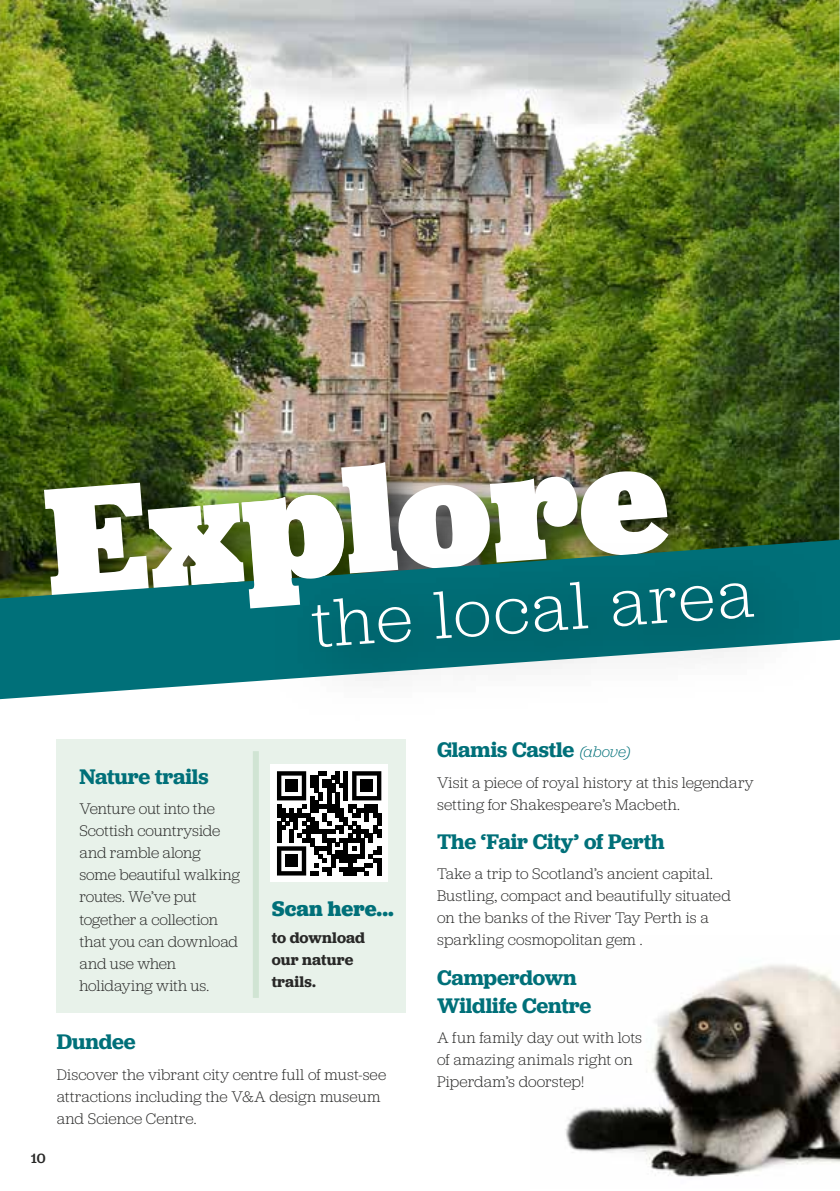
<style>
.page{position:relative;width:840px;height:1191px;background:#fff}
.page>*{position:absolute;margin:0;border:0;box-sizing:border-box;transform-origin:0 0}
.t1{font:900 160px "Jubilat";color:#fff}
.t2{font:300 70px "Jubilat";color:#fff}
.t3{font:600 22px/28px "Jubilat";letter-spacing:-.005em;color:#007079}
.t4{font:700 22px "Jubilat";letter-spacing:.005em;color:#007079}
.t5{font:300 16px/22px "Jubilat";letter-spacing:.005em;color:#282827}
.t6{font:600 16px/22px "Jubilat";letter-spacing:.005em;color:#282827}
.t7{font:500 14px "Jubilat";color:#282827}
.s1{font-weight:300;font-style:italic;font-size:16px}
</style>
<div class="page">
<img style="left:565px;top:964px;width:274px;height:213px">
<img style="left:0;top:0;width:839px;height:540px">
<div style="left:28px;top:447px;width:682px;height:206px;background:#000;opacity:.75"></div>
<div style="left:57px;top:739px;width:348px;height:274px;background:#e8f2ea"></div>
<svg style="left:0;top:540px;width:839px;height:159px;fill:#007079"></svg>
<div style="left:270px;top:539px;width:552px;height:181px;background:#000;opacity:.75"></div>
<svg style="left:241px;top:493px;width:104px;height:115px"></svg>
<div style="left:270px;top:765px;width:117px;height:117px;background:#fff"></div>
<svg style="left:277px;top:771px;width:104px;height:104px"></svg>
<div style="left:285px;top:779px;width:13px;height:13px;background:#000"></div>
<div style="left:360px;top:779px;width:13px;height:13px;background:#000"></div>
<div style="left:285px;top:854px;width:13px;height:13px;background:#000"></div>
<div style="left:253px;top:751px;width:6px;height:247px;background:#d0e4d3"></div>
<h1 class="t1" style="left:39px;top:436px;width:623px;rotate:-4deg">Explore</h1>
<h2 class="t2" style="left:308px;top:580px;width:444px;rotate:-4deg">the local area</h2>
<h3 class="t3" style="left:79px;top:762px;width:131px">Nature trails</h3>
<p class="t5" style="left:79px;top:797px;width:162px">Venture out into the<br>Scottish countryside and ramble along some beautiful walking routes. We’ve put together a collection that you can download and use when holidaying with us.</p>
<h3 class="t4" style="left:271px;top:894px;width:124px">Scan here...</h3>
<p class="t6" style="left:271px;top:926px;width:95px">to download our nature trails.</p>
<h3 class="t3" style="left:57px;top:1027px;width:80px">Dundee</h3>
<p class="t5" style="left:57px;top:1062px;width:331px">Discover the vibrant city centre full of must-see attractions including the V&amp;A design museum and Science Centre.</p>
<p class="t7" style="left:31px;top:1149px;width:16px">10</p>
<h3 class="t3" style="left:437px;top:735px;width:194px">Glamis Castle <span class="s1">(above)</span></h3>
<p class="t5" style="left:437px;top:770px;width:318px">Visit a piece of royal history at this legendary setting for Shakespeare’s Macbeth.</p>
<h3 class="t3" style="left:437px;top:827px;width:229px">The ‘Fair City’ of Perth</h3>
<p class="t5" style="left:437px;top:862px;width:295px">Take a trip to Scotland’s ancient capital.<br>Bustling, compact and beautifully situated on the banks of the River Tay Perth is a sparkling cosmopolitan gem .</p>
<h3 class="t3" style="left:437px;top:963px;width:156px">Camperdown<br>Wildlife Centre</h3>
<p class="t5" style="left:437px;top:1026px;width:206px">A fun family day out with lots of amazing animals right on<br>Piperdam’s doorstep!</p>
</div>
